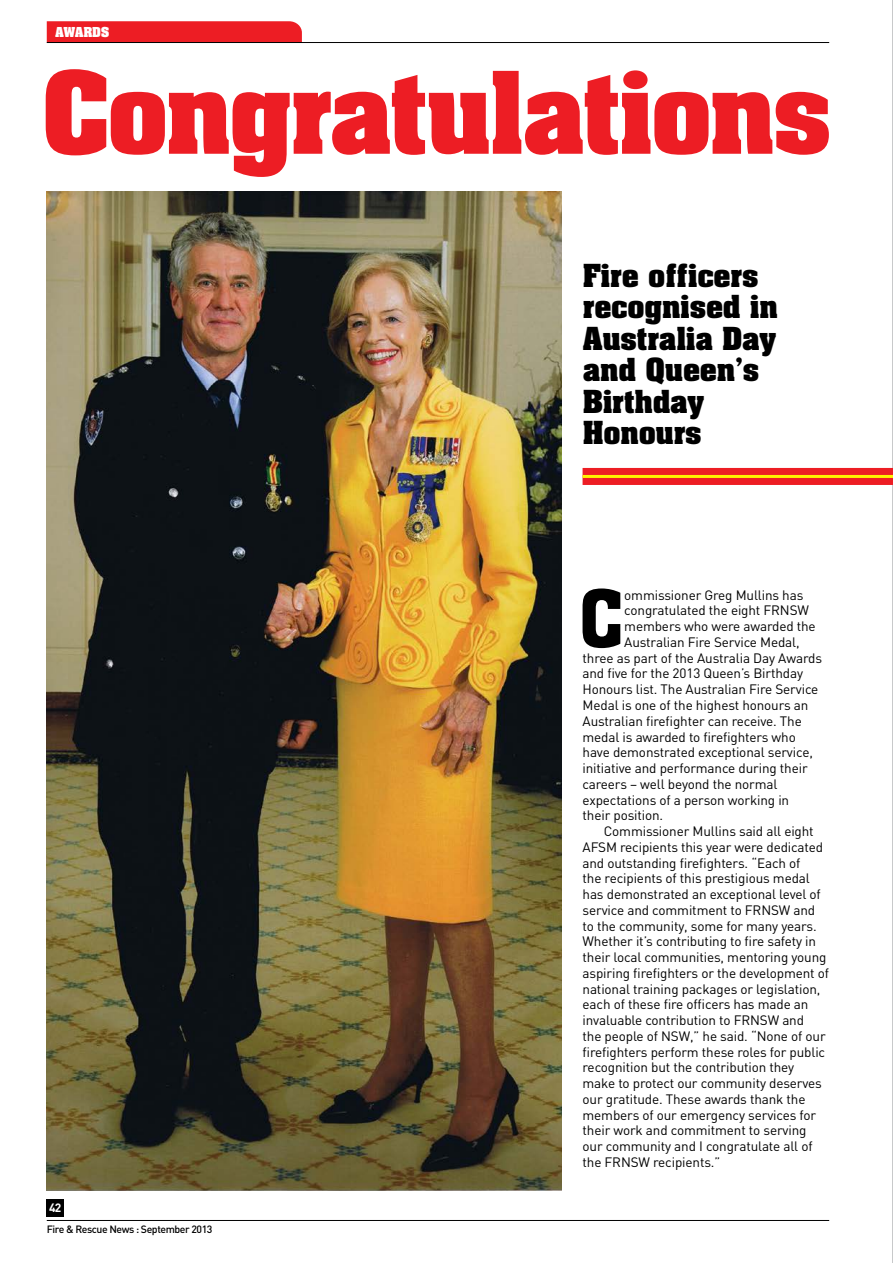
<style>
.page{position:relative;width:893px;height:1263px;background:#fff}
.page>*{position:absolute;margin:0;border:0;box-sizing:border-box;transform-origin:0 0}
.t1{font:700 111.6px "Aachen BT";letter-spacing:-.045em;color:#ed1d24}
.t2{font:77.1px "Aachen BT";color:#000}
.t3{font:700 31.2px/31.5px "Aachen BT";letter-spacing:-.03em;color:#000}
.t4{font:13.5px "DIN";letter-spacing:-.01em;color:#000}
.t5{font:700 13.5px "Aachen BT";color:#fff}
.t6{font:700 12px "DIN";color:#fff}
.t7{font:500 10.5px "DIN";letter-spacing:-.04em;color:#000}
</style>
<div class="page">
<div style="left:47px;top:1199px;width:17px;height:17px;background:#000"></div>
<hr style="left:892px;top:0;width:1px;height:1263px;background:#939598">
<img style="left:47px;top:191px;width:514px;height:1000px">
<hr style="left:47px;top:1220px;width:782px;height:1px;background:#000">
<div style="left:47px;top:21px;width:255px;height:21px;background:#ed1d24"></div>
<hr style="left:47px;top:42px;width:782px;height:1px;background:#000">
<div style="left:583px;top:468px;width:310px;height:17px;background:#ed1d24"></div>
<hr style="left:583px;top:475px;width:310px;height:3px;background:#fff200">
<p class="t5" style="left:55px;top:24px;width:56px">AWARDS</p>
<h1 class="t1" style="left:40px;top:43px;width:794px">Congratulations</h1>
<h3 class="t3" style="left:583px;top:259px;width:197px">Fire officers recognised in<br>Australia Day and Queen’s<br>Birthday<br>Honours</h3>
<p class="t6" style="left:49px;top:1200px;width:14px">42</p>
<p class="t7" style="left:47px;top:1223px;width:167px">Fire &amp; Rescue News : September 2013</p>
<h2 class="t2" style="left:578px;top:570px;width:39px">C</h2>
<p class="t4" style="left:624px;top:586px;width:181px">ommissioner Greg Mullins has</p>
<p class="t4" style="left:624px;top:602px;width:186px">congratulated the eight FRNSW</p>
<p class="t4" style="left:624px;top:618px;width:193px">members who were awarded the</p>
<p class="t4" style="left:624px;top:634px;width:177px">Australian Fire Service Medal,</p>
<p class="t4" style="left:583px;top:649px;width:241px">three as part of the Australia Day Awards</p>
<p class="t4" style="left:583px;top:665px;width:222px">and five for the 2013 Queen’s Birthday</p>
<p class="t4" style="left:583px;top:681px;width:237px">Honours list. The Australian Fire Service</p>
<p class="t4" style="left:583px;top:697px;width:227px">Medal is one of the highest honours an</p>
<p class="t4" style="left:583px;top:712px;width:221px">Australian firefighter can receive. The</p>
<p class="t4" style="left:583px;top:728px;width:215px">medal is awarded to firefighters who</p>
<p class="t4" style="left:583px;top:744px;width:232px">have demonstrated exceptional service,</p>
<p class="t4" style="left:583px;top:760px;width:227px">initiative and performance during their</p>
<p class="t4" style="left:583px;top:775px;width:196px">careers – well beyond the normal</p>
<p class="t4" style="left:583px;top:791px;width:208px">expectations of a person working in</p>
<p class="t4" style="left:583px;top:807px;width:82px">their position.</p>
<p class="t4" style="left:604px;top:823px;width:211px">Commissioner Mullins said all eight</p>
<p class="t4" style="left:583px;top:838px;width:242px">AFSM recipients this year were dedicated</p>
<p class="t4" style="left:583px;top:854px;width:219px">and outstanding firefighters. “Each of</p>
<p class="t4" style="left:583px;top:870px;width:229px">the recipients of this prestigious medal</p>
<p class="t4" style="left:583px;top:886px;width:240px">has demonstrated an exceptional level of</p>
<p class="t4" style="left:583px;top:901px;width:234px">service and commitment to FRNSW and</p>
<p class="t4" style="left:583px;top:917px;width:236px">to the community, some for many years.</p>
<p class="t4" style="left:583px;top:933px;width:235px">Whether it’s contributing to fire safety in</p>
<p class="t4" style="left:583px;top:949px;width:245px">their local communities, mentoring young</p>
<p class="t4" style="left:583px;top:964px;width:248px">aspiring firefighters or the development of</p>
<p class="t4" style="left:583px;top:980px;width:239px">national training packages or legislation,</p>
<p class="t4" style="left:583px;top:996px;width:227px">each of these fire officers has made an</p>
<p class="t4" style="left:583px;top:1012px;width:223px">invaluable contribution to FRNSW and</p>
<p class="t4" style="left:583px;top:1027px;width:245px">the people of NSW,” he said. “None of our</p>
<p class="t4" style="left:583px;top:1043px;width:244px">firefighters perform these roles for public</p>
<p class="t4" style="left:583px;top:1059px;width:213px">recognition but the contribution they</p>
<p class="t4" style="left:583px;top:1075px;width:241px">make to protect our community deserves</p>
<p class="t4" style="left:583px;top:1090px;width:224px">our gratitude. These awards thank the</p>
<p class="t4" style="left:583px;top:1106px;width:235px">members of our emergency services for</p>
<p class="t4" style="left:583px;top:1122px;width:225px">their work and commitment to serving</p>
<p class="t4" style="left:583px;top:1138px;width:232px">our community and I congratulate all of</p>
<p class="t4" style="left:583px;top:1153px;width:139px">the FRNSW recipients.”</p>
</div>
